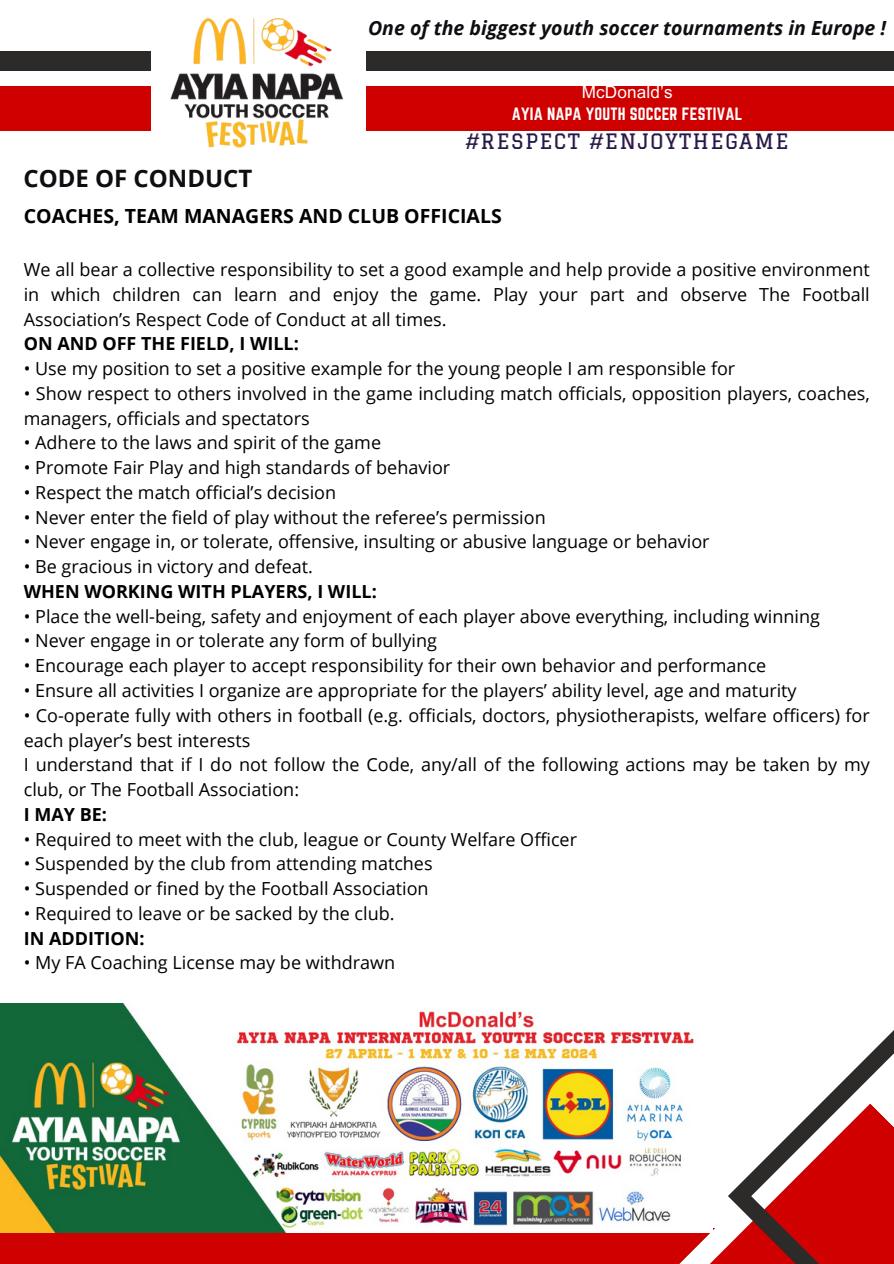
<style>
.page{position:relative;width:894px;height:1264px;background:#fff}
.page>*{position:absolute;margin:0;border:0;box-sizing:border-box;transform-origin:0 0}
.t1{font:700 24px "Open Sans";color:#0f0d12}
.t2{font:20.7px "Graduate";letter-spacing:.07em;color:#191c4e}
.t3{font:italic 700 19.5px "Open Sans";color:#0f0d12}
.t4{font:700 19.5px "Open Sans";color:#000}
.t5{font:18px/24.8px "Open Sans";color:#000}
.t6{font:17.1px "Arial MT Pro";letter-spacing:.01em;color:#fff}
.t7{font:15.6px "Norwester";letter-spacing:.01em;color:#fff}
.s1{font-weight:700}
</style>
<div class="page">
<div style="left:0;top:1227px;width:741px;height:36px;background:#cf0000"></div>
<svg style="left:650px;top:1031px;width:243px;height:232px"></svg>
<div style="left:366px;top:51px;width:527px;height:20px;background:#2d2a2a"></div>
<div style="left:0;top:51px;width:151px;height:20px;background:#2d2a2a"></div>
<div style="left:366px;top:86px;width:527px;height:44px;background:#cf0000"></div>
<div style="left:0;top:86px;width:151px;height:44px;background:#cf0000"></div>
<img style="left:170px;top:18px;width:174px;height:130px">
<img style="left:0;top:1003px;width:712px;height:229px">
<h1 class="t3" style="left:368px;top:14px;width:519px">One of the biggest youth soccer tournaments in Europe !</h1>
<h2 class="t6" style="left:581px;top:85px;width:92px">McDonald’s</h2>
<h5 class="t7" style="left:511px;top:105px;width:232px">AYIA NAPA YOUTH SOCCER FESTIVAL</h5>
<p class="t2" style="left:465px;top:129px;width:324px">#RESPECT #ENJOYTHEGAME</p>
<p class="t1" style="left:23px;top:161px;width:230px">CODE OF CONDUCT</p>
<h4 class="t4" style="left:24px;top:202px;width:479px">COACHES, TEAM MANAGERS AND CLUB OFFICIALS</h4>
<p class="t5" style="left:24px;top:257px;width:847px">We all bear a collective responsibility to set a good example and help provide a positive environment in which children can learn and enjoy the game. Play your part and observe The Football Association’s Respect Code of Conduct at all times.<br><span class="s1">ON AND OFF THE FIELD, I WILL:</span></p>
<p class="t5" style="left:24px;top:356px;width:712px">• Use my position to set a positive example for the young people I am responsible for</p>
<p class="t5" style="left:24px;top:380px;width:847px">• Show respect to others involved in the game including match officials, opposition players, coaches, managers, officials and spectators</p>
<p class="t5" style="left:24px;top:430px;width:359px">• Adhere to the laws and spirit of the game</p>
<p class="t5" style="left:24px;top:455px;width:428px">• Promote Fair Play and high standards of behavior</p>
<p class="t5" style="left:24px;top:479px;width:314px">• Respect the match official’s decision</p>
<p class="t5" style="left:24px;top:504px;width:523px">• Never enter the field of play without the referee’s permission</p>
<p class="t5" style="left:24px;top:529px;width:687px">• Never engage in, or tolerate, offensive, insulting or abusive language or behavior</p>
<p class="t5" style="left:24px;top:554px;width:354px">• Be gracious in victory and defeat.<br><span class="s1">WHEN WORKING WITH PLAYERS, I WILL:</span></p>
<p class="t5" style="left:24px;top:603px;width:797px">• Place the well-being, safety and enjoyment of each player above everything, including winning</p>
<p class="t5" style="left:24px;top:628px;width:414px">• Never engage in or tolerate any form of bullying</p>
<p class="t5" style="left:24px;top:653px;width:743px">• Encourage each player to accept responsibility for their own behavior and performance</p>
<p class="t5" style="left:24px;top:677px;width:774px">• Ensure all activities I organize are appropriate for the players’ ability level, age and maturity</p>
<p class="t5" style="left:24px;top:702px;width:847px">• Co-operate fully with others in football (e.g. officials, doctors, physiotherapists, welfare officers) for each player’s best interests<br>I understand that if I do not follow the Code, any/all of the following actions may be taken by my club, or The Football Association:<br><span class="s1">I MAY BE:</span></p>
<p class="t5" style="left:24px;top:826px;width:554px">• Required to meet with the club, league or County Welfare Officer</p>
<p class="t5" style="left:24px;top:851px;width:410px">• Suspended by the club from attending matches</p>
<p class="t5" style="left:24px;top:875px;width:406px">• Suspended or fined by the Football Association</p>
<p class="t5" style="left:24px;top:900px;width:372px">• Required to leave or be sacked by the club.<br><span class="s1">IN ADDITION:</span></p>
<p class="t5" style="left:24px;top:950px;width:373px">• My FA Coaching License may be withdrawn</p>
</div>
